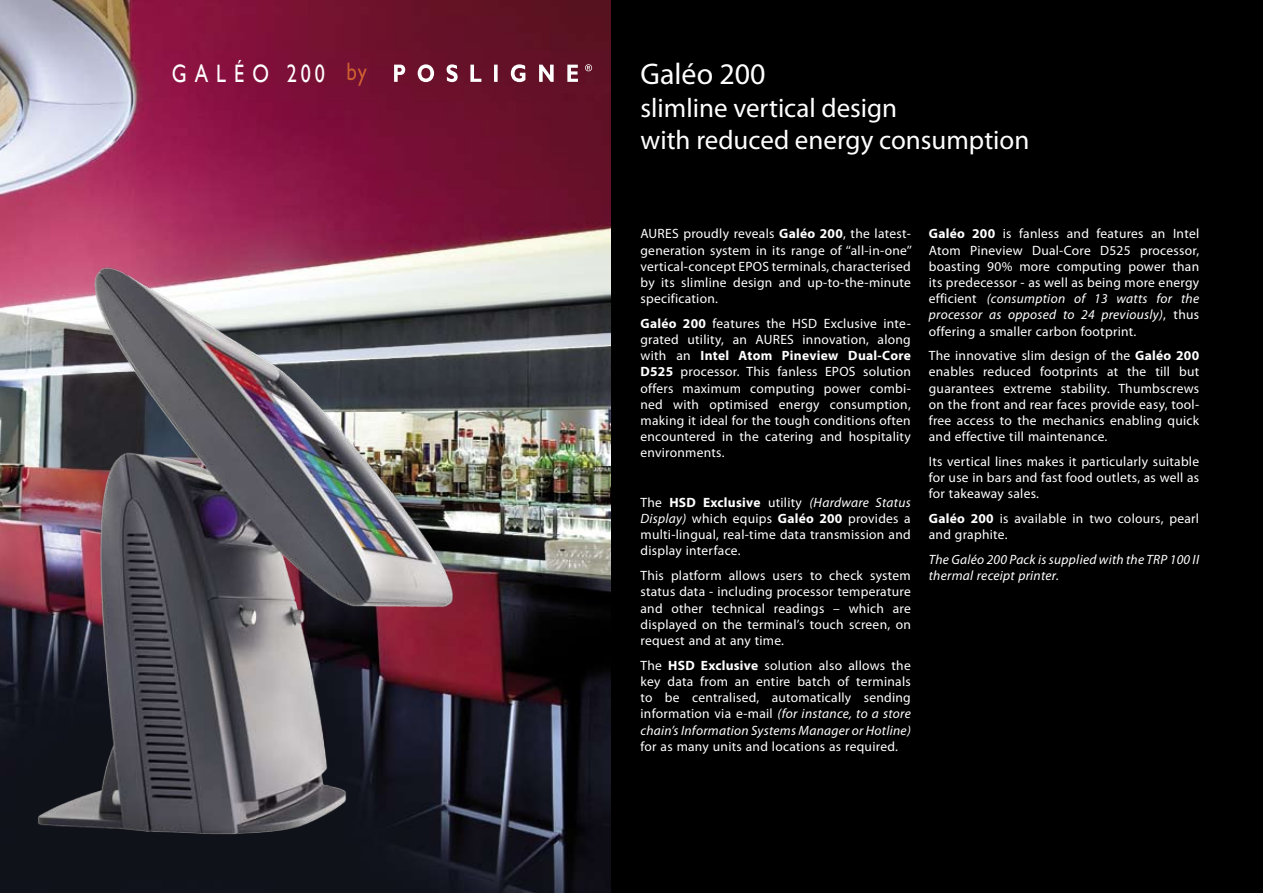
<style>
.page{position:relative;width:1263px;height:893px;background:#fff}
.page>*{position:absolute;margin:0;border:0;box-sizing:border-box;transform-origin:0 0}
.t1{font:30px "Myriad Pro";color:#fff}
.t2{font:27px/32.4px "Myriad Pro";color:#fff}
.t3{font:25.2px "Gill Sans";letter-spacing:.4em;color:#fff;scale:.8 1}
.t4{font:13.5px/16.2px "Myriad Pro";letter-spacing:.02em;color:#fff;text-align:justify}
.t5{font:italic 13.5px/16.2px "Myriad Pro";letter-spacing:.02em;color:#fff}
.s1{font-weight:700}
.s2{font-style:italic}
</style>
<div class="page">
<img style="left:0;top:0;width:611px;height:893px">
<div style="left:611px;top:0;width:652px;height:893px;background:#000"></div>
<svg style="left:347px;top:63px;width:20px;height:23px"></svg>
<svg style="left:394px;top:64px;width:198px;height:18px"></svg>
<img style="left:14px;top:246px;width:469px;height:613px">
<h3 class="t3" style="left:172px;top:59px;width:193px">GALÉO 200</h3>
<h1 class="t1" style="left:640px;top:56px;width:127px">Galéo 200</h1>
<h2 class="t2" style="left:640px;top:91px;width:390px">slimline vertical design<br>with reduced energy consumption</h2>
<p class="t4" style="left:640px;top:225px;width:273px">AURES proudly reveals <span class="s1">Galéo 200</span>, the latest&shy;generation system in its range of ‘‘all-in-one’’ vertical-concept EPOS terminals, characterised by its slimline design and up-to-the-minute specification.</p>
<p class="t4" style="left:640px;top:315px;width:272px"><span class="s1">Galéo 200</span> features the HSD Exclusive inte&shy;grated utility, an AURES innovation, along with an <span class="s1">Intel Atom Pineview Dual-Core D525</span> processor. This fanless EPOS solution offers maximum computing power combi&shy;ned with optimised energy consumption, making it ideal for the tough conditions often encountered in the catering and hospitality environments.</p>
<p class="t4" style="left:640px;top:494px;width:272px">The <span class="s1">HSD Exclusive</span> utility <span class="s2">(Hardware Status Display)</span> which equips <span class="s1">Galéo 200</span> provides a multi-lingual, real-time data transmission and display interface.</p>
<p class="t4" style="left:640px;top:567px;width:272px">This platform allows users to check system status data - including processor temperature and other technical readings – which are displayed on the terminal’s touch screen, on request and at any time.</p>
<p class="t4" style="left:640px;top:657px;width:272px">The <span class="s1">HSD Exclusive</span> solution also allows the key data from an entire batch of terminals to be centralised, automatically sending information via e-mail <span class="s2">(for instance, to a store chain’s Information Systems Manager or Hotline)</span></p>
<p class="t4" style="left:640px;top:738px;width:259px">for as many units and locations as required.</p>
<p class="t4" style="left:929px;top:225px;width:272px"><span class="s1">Galéo 200</span> is fanless and features an Intel Atom Pineview Dual-Core D525 processor, boasting 90% more computing power than its predecessor - as well as being more energy efficient <span class="s2">(consumption of 13 watts for the processor as opposed to 24 previously)</span>, thus offering a smaller carbon footprint.</p>
<p class="t4" style="left:929px;top:347px;width:272px">The innovative slim design of the <span class="s1">Galéo 200 </span>enables reduced footprints at the till but guarantees extreme stability. Thumbscrews on the front and rear faces provide easy, tool&shy;free access to the mechanics enabling quick and effective till maintenance.</p>
<p class="t4" style="left:929px;top:453px;width:272px">Its vertical lines makes it particularly suitable for use in bars and fast food outlets, as well as for takeaway sales.</p>
<p class="t4" style="left:929px;top:510px;width:272px"><span class="s1">Galéo 200</span> is available in two colours, pearl and graphite.</p>
<p class="t5" style="left:929px;top:551px;width:272px">The Galéo 200 Pack is supplied with the TRP 100 II thermal receipt printer.</p>
</div>
